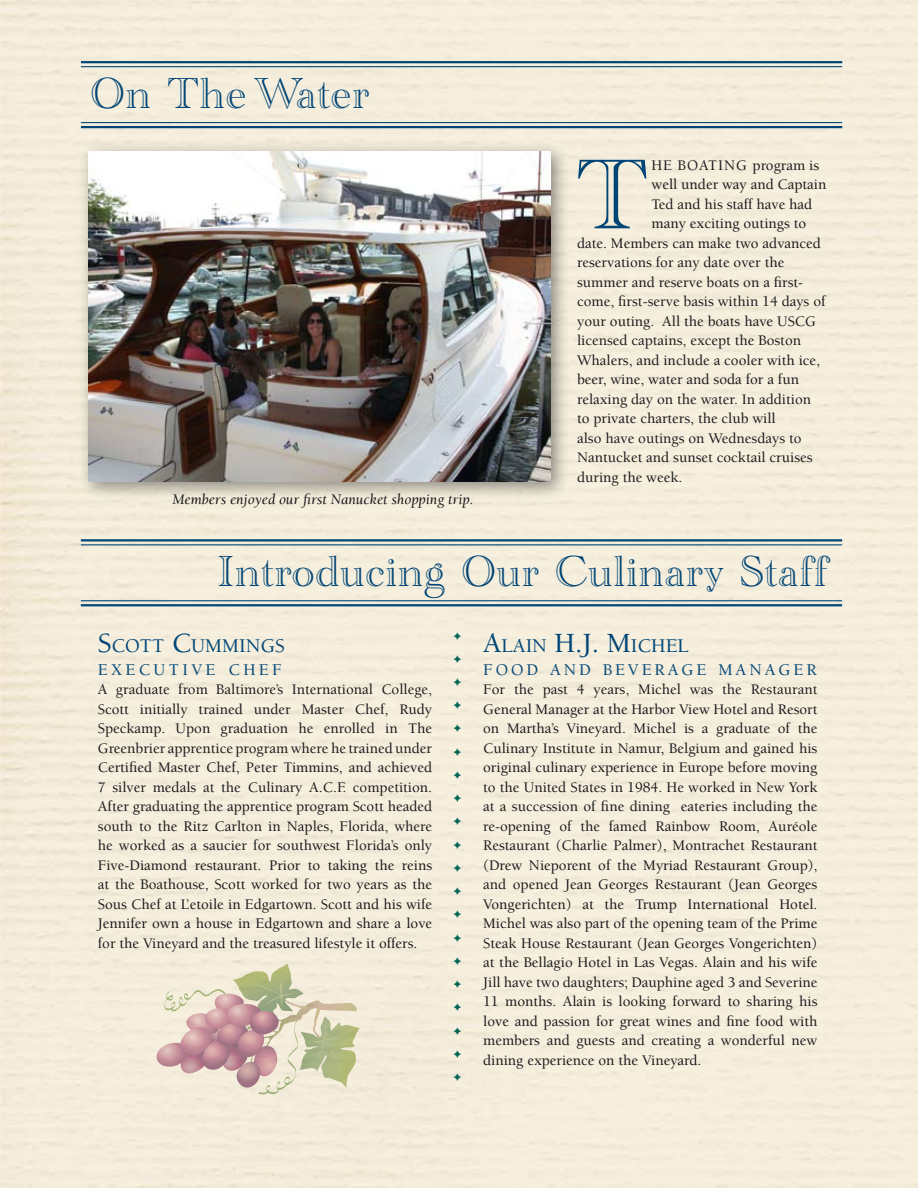
<style>
.page{position:relative;width:918px;height:1188px;background:#fff}
.page>*{position:absolute;margin:0;border:0;box-sizing:border-box;transform-origin:0 0}
.t1{font:102.75px "Academy Engraved Plain";color:#004576}
.t2{font:45px "Academy Engraved Plain";letter-spacing:.02em;color:#004576}
.t3{font:500 19.95px "Berkeley";color:#004576}
.t4{font:500 16.8px "Berkeley";letter-spacing:.17em;color:#004576}
.t5{font:500 16.8px "Berkeley";letter-spacing:.2em;color:#004576}
.t6{font:500 15px/19.5px "Berkeley";color:#18181b;text-align:justify}
.t7{font:italic 15px "Berkeley";color:#18181b}
.s1{font-size:28.5px}
</style>
<div class="page">
<hr style="left:81px;top:604px;width:761px;height:2px;background:#004576">
<hr style="left:81px;top:600px;width:761px;height:1px;background:#004576">
<hr style="left:81px;top:126px;width:761px;height:2px;background:#004576">
<hr style="left:81px;top:122px;width:761px;height:1px;background:#004576">
<hr style="left:81px;top:539px;width:761px;height:2px;background:#004576">
<hr style="left:81px;top:544px;width:761px;height:1px;background:#004576">
<hr style="left:81px;top:61px;width:761px;height:2px;background:#004576">
<hr style="left:81px;top:66px;width:761px;height:1px;background:#004576">
<svg style="left:155px;top:964px;width:205px;height:131px;background:#d9cab9"></svg>
<div style="left:77px;top:140px;width:499px;height:367px;background:#18181b;opacity:.5"></div>
<img style="left:88px;top:152px;width:462px;height:330px">
<div style="left:454px;top:632px;width:8px;height:449px;background:#f5eedc"></div>
<h2 class="t2" style="left:90px;top:66px;width:280px">On The Water</h2>
<p class="t7" style="left:172px;top:492px;width:303px">Members enjoyed our first Nanucket shopping trip.</p>
<h1 class="t1" style="left:577px;top:133px;width:72px">T</h1>
<p class="t6" style="left:652px;top:156px;width:169px">HE BOATING program is</p>
<p class="t6" style="left:652px;top:175px;width:176px">well under way and Captain</p>
<p class="t6" style="left:652px;top:195px;width:162px">Ted and his staff have had</p>
<p class="t6" style="left:652px;top:214px;width:156px">many exciting outings to</p>
<p class="t6" style="left:577px;top:234px;width:245px">date. Members can make two advanced</p>
<p class="t6" style="left:577px;top:253px;width:209px">reservations for any date over the</p>
<p class="t6" style="left:577px;top:273px;width:228px">summer and reserve boats on a first-</p>
<p class="t6" style="left:577px;top:292px;width:250px">come, first-serve basis within 14 days of</p>
<p class="t6" style="left:577px;top:312px;width:240px">your outing. All the boats have USCG</p>
<p class="t6" style="left:577px;top:331px;width:226px">licensed captains, except the Boston</p>
<p class="t6" style="left:577px;top:351px;width:245px">Whalers, and include a cooler with ice,</p>
<p class="t6" style="left:577px;top:370px;width:223px">beer, wine, water and soda for a fun</p>
<p class="t6" style="left:577px;top:390px;width:236px">relaxing day on the water. In addition</p>
<p class="t6" style="left:577px;top:409px;width:200px">to private charters, the club will</p>
<p class="t6" style="left:577px;top:429px;width:226px">also have outings on Wednesdays to</p>
<p class="t6" style="left:577px;top:448px;width:237px">Nantucket and sunset cocktail cruises</p>
<p class="t6" style="left:577px;top:468px;width:107px">during the week.</p>
<h2 class="t2" style="left:218px;top:544px;width:611px">Introducing Our Culinary Staff</h2>
<h3 class="t3" style="left:98px;top:636px;width:28px"><span class="s1">S</span>COTT</h3>
<h3 class="t3" style="left:172px;top:636px;width:114px"><span class="s1">C</span>UMMINGS</h3>
<p class="t5" style="left:98px;top:661px;width:184px">EXECUTIVE C HEF</p>
<p class="t6" style="left:98px;top:680px;width:336px">A graduate from Baltimore’s International College, Scott initially trained under Master Chef, Rudy Speckamp. Upon graduation he enrolled in The Greenbrier apprentice program where he trained under Certified Master Chef, Peter Timmins, and achieved 7 silver medals at the Culinary A.C.F. competition.<br>After graduating the apprentice program Scott headed south to the Ritz Carlton in Naples, Florida, where he worked as a saucier for southwest Florida’s only Five-Diamond restaurant. Prior to taking the reins at the Boathouse, Scott worked for two years as the Sous Chef at L’etoile in Edgartown. Scott and his wife Jennifer own a house in Edgartown and share a love for the Vineyard and the treasured lifestyle it offers.</p>
<h3 class="t3" style="left:483px;top:636px;width:207px"><span class="s1">A</span>LAIN <span class="s1">H.J. M</span>ICHEL</h3>
<p class="t4" style="left:483px;top:661px;width:14px">FOO</p>
<p class="t4" style="left:526px;top:661px;width:292px">D AND BEVERAGE MANAGER</p>
<p class="t6" style="left:483px;top:680px;width:336px">For the past 4 years, Michel was the Restaurant General Manager at the Harbor View Hotel and Resort on Martha’s Vineyard. Michel is a graduate of the Culinary Institute in Namur, Belgium and gained his original culinary experience in Europe before moving to the United States in 1984. He worked in New York at a succession of fine dining eateries including the re-opening of the famed Rainbow Room, Auréole Restaurant (Charlie Palmer), Montrachet Restaurant (Drew Nieporent of the Myriad Restaurant Group), and opened Jean Georges Restaurant (Jean Georges Vongerichten) at the Trump International Hotel.<br>Michel was also part of the opening team of the Prime Steak House Restaurant (Jean Georges Vongerichten) at the Bellagio Hotel in Las Vegas. Alain and his wife Jill have two daughters; Dauphine aged 3 and Severine 11 months. Alain is looking forward to sharing his love and passion for great wines and fine food with members and guests and creating a wonderful new dining experience on the Vineyard.</p>
</div>
